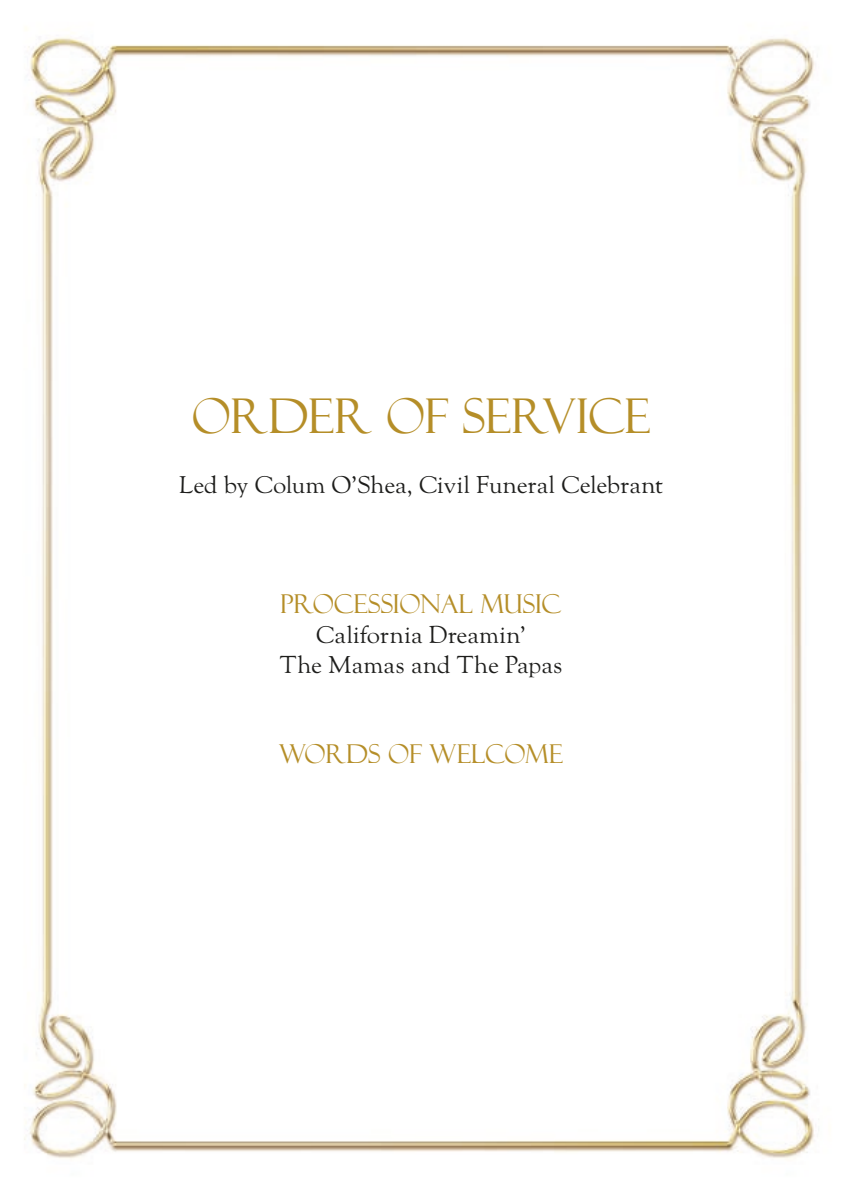
<style>
.page{position:relative;width:842px;height:1191px;background:#fff}
.page>*{position:absolute;margin:0;border:0;box-sizing:border-box;transform-origin:0 0}
.t1{font:48px "Felix Titling";letter-spacing:-.015em;color:#b58e28}
.t2{font:26px "Felix Titling";letter-spacing:-.01em;color:#b58e28}
.t3{font:24px/30px "LTC Goudy Oldstyle Pro";letter-spacing:-.005em;color:#1d1d1b;text-align:center}
</style>
<div class="page">
<img style="left:24px;top:28px;width:791px;height:1131px">
<h1 class="t1" style="left:192px;top:388px;width:460px">ORDER OF SERVICE</h1>
<p class="t3" style="left:179px;top:470px;width:486px">Led by Colum O’Shea, Civil Funeral Celebrant</p>
<p class="t2" style="left:280px;top:588px;width:283px">PROCESSIONAL MUSIC</p>
<p class="t3" style="left:279px;top:620px;width:285px">California Dreamin’<br>The Mamas and The Papas</p>
<p class="t2" style="left:279px;top:738px;width:285px">WORDS OF WELCOME</p>
</div>
